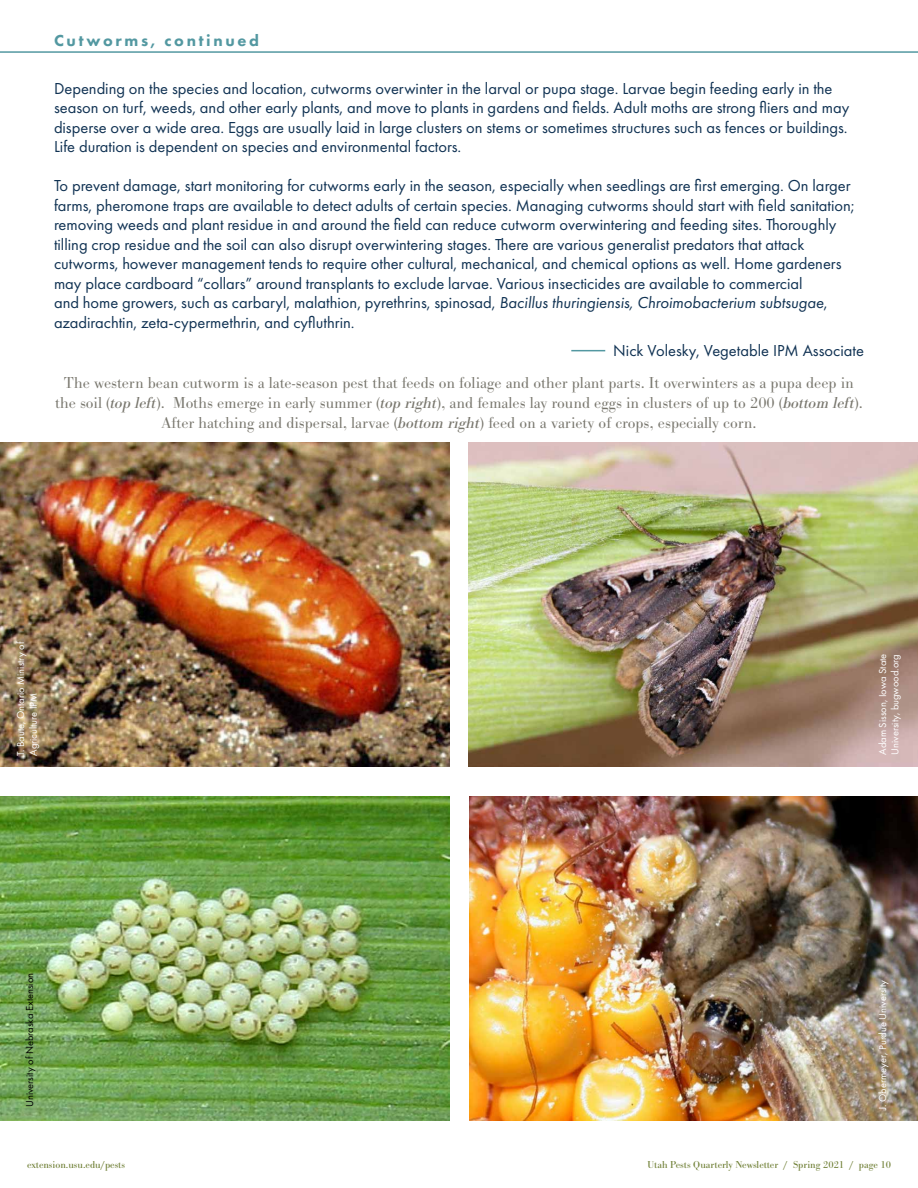
<style>
.page{position:relative;width:918px;height:1188px;background:#fff}
.page>*{position:absolute;margin:0;border:0;box-sizing:border-box;transform-origin:0 0}
.t1{font:16.5px/19.5px "Futura PT";color:#103253}
.t2{font:300 16.5px/19.8px "Bodoni URW";color:#79776e;text-align:center}
.t3{font:800 16.5px "Futura PT";letter-spacing:.16em;color:#5398a1}
.t4{font:10.5px/12.6px "Futura PT";color:#fff}
.t5{font:10.5px "Bodoni URW";color:#6f7f35}
.t6{font:10.5px "Futura PT";color:#000}
.s1{font-style:italic}
.s2{font-weight:400;font-style:italic}
</style>
<div class="page">
<hr style="left:0;top:51px;width:918px;height:2px;background:#5398a1">
<img style="left:468px;top:442px;width:450px;height:324px">
<img style="left:0;top:796px;width:449px;height:324px">
<img style="left:470px;top:796px;width:448px;height:324px">
<img style="left:0;top:442px;width:449px;height:324px">
<hr style="left:571px;top:350px;width:34px;height:1px;background:#5398a1">
<p class="t3" style="left:54px;top:31px;width:207px">Cutworms, continued</p>
<p class="t1" style="left:54px;top:78px;width:797px">Depending on the species and location, cutworms overwinter in the larval or pupa stage. Larvae begin feeding early in the season on turf, weeds, and other early plants, and move to plants in gardens and fields. Adult moths are strong fliers and may disperse over a wide area. Eggs are usually laid in large clusters on stems or sometimes structures such as fences or buildings.<br>Life duration is dependent on species and environmental factors.</p>
<p class="t1" style="left:54px;top:176px;width:802px">To prevent damage, start monitoring for cutworms early in the season, especially when seedlings are first emerging. On larger farms, pheromone traps are available to detect adults of certain species. Managing cutworms should start with field sanitation; removing weeds and plant residue in and around the field can reduce cutworm overwintering and feeding sites. Thoroughly tilling crop residue and the soil can also disrupt overwintering stages. There are various generalist predators that attack cutworms, however management tends to require other cultural, mechanical, and chemical options as well. Home gardeners may place cardboard “collars” around transplants to exclude larvae. Various insecticides are available to commercial<br>and home growers, such as carbaryl, malathion, pyrethrins, spinosad, <span class="s1">Bacillus thuringiensis, Chroimobacterium subtsugae</span>, azadirachtin, zeta-cypermethrin, and cyfluthrin.</p>
<p class="t1" style="left:613px;top:341px;width:252px">Nick Volesky, Vegetable IPM Associate</p>
<p class="t2" style="left:55px;top:373px;width:809px">The western bean cutworm is a late-season pest that feeds on foliage and other plant parts. It overwinters as a pupa deep in the soil (<span class="s2">top left</span>). Moths emerge in early summer (<span class="s2">top right</span>), and females lay round eggs in clusters of up to 200 (<span class="s2">bottom left</span>).<br>After hatching and dispersal, larvae (<span class="s2">bottom right</span>) feed on a variety of crops, especially corn.</p>
<p class="t4" style="left:14px;top:756px;width:116px;rotate:-90deg">T. Baute, Ontario Ministry of<br>Agriculture IPM</p>
<p class="t4" style="left:876px;top:755px;width:103px;rotate:-90deg">Adam Sisson, Iowa State<br>University, bugwood.org</p>
<p class="t6" style="left:23px;top:1107px;width:136px;rotate:-90deg">University of Nebraska Extension</p>
<p class="t4" style="left:876px;top:1110px;width:132px;rotate:-90deg">J. Obermeyer, Purdue University</p>
<p class="t5" style="left:27px;top:1159px;width:100px">extension.usu.edu/pests</p>
<p class="t5" style="left:648px;top:1159px;width:245px">Utah Pests Quarterly Newsletter / Spring 2021 / page 10</p>
</div>
